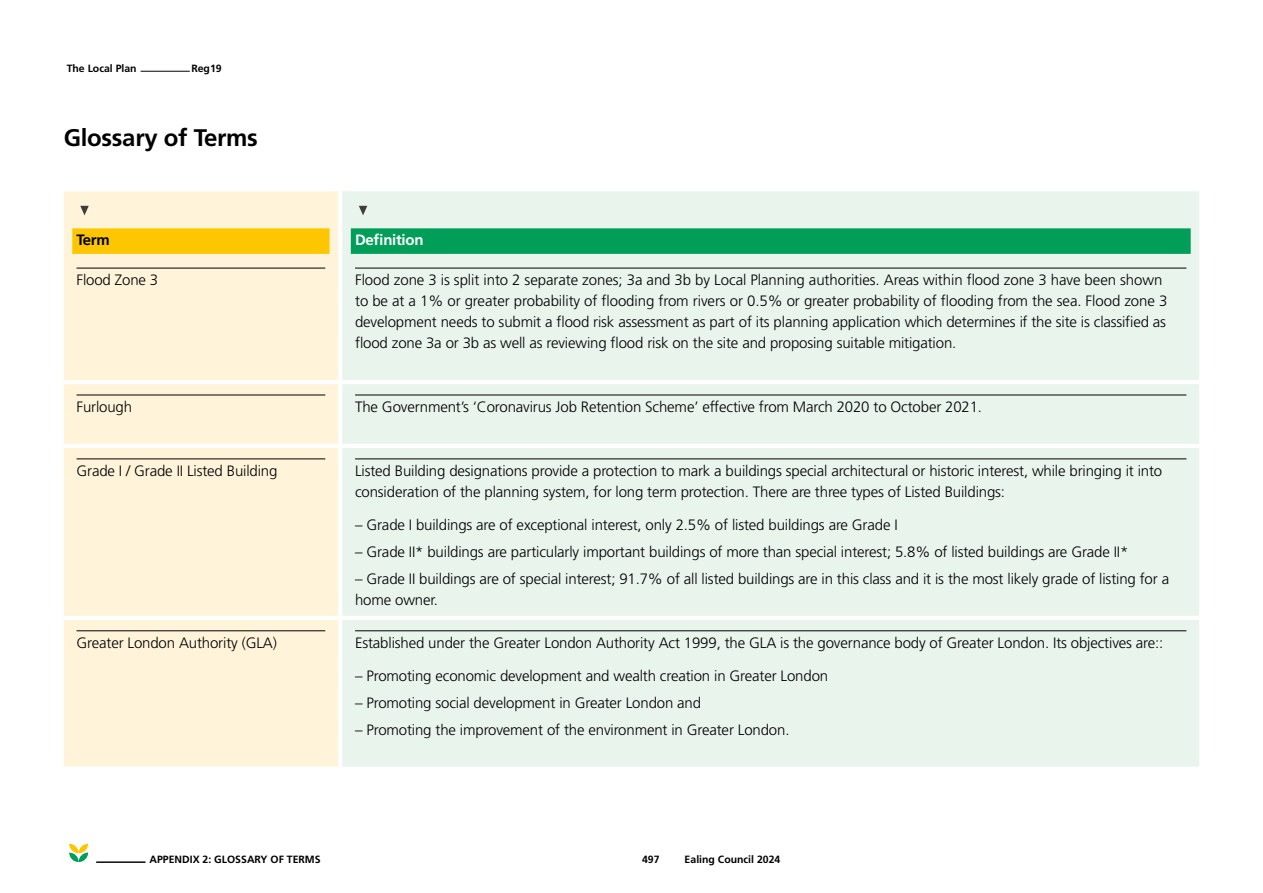
<style>
.page{position:relative;width:1263px;height:893px;background:#fff}
.page>*{position:absolute;margin:0;border:0;box-sizing:border-box;transform-origin:0 0}
.H2_Headline{font:700 24px "Frutiger LT Pro";letter-spacing:-.01em;color:#000}
.Table_Text___w_Line{font:300 15px/21px "Frutiger LT Pro";letter-spacing:-.01em;color:#000}
.Column_Header{font:700 15px "Frutiger LT Pro";letter-spacing:-.02em;color:#fff}
.Column_Header-2{font:700 15px "Frutiger LT Pro";color:#000}
.t1{font:700 10.5px "Frutiger LT Pro";color:#000}
</style>
<div class="page">
<div style="left:64px;top:191px;width:274px;height:576px;background:#fff4da"></div>
<div style="left:342px;top:191px;width:857px;height:576px;background:#e9f4ec"></div>
<hr style="left:64px;top:380px;width:276px;height:4px;background:#fff">
<hr style="left:64px;top:444px;width:276px;height:4px;background:#fff">
<hr style="left:64px;top:616px;width:276px;height:4px;background:#fff">
<hr style="left:340px;top:380px;width:859px;height:4px;background:#fff">
<hr style="left:340px;top:444px;width:859px;height:4px;background:#fff">
<hr style="left:340px;top:616px;width:859px;height:4px;background:#fff">
<div style="left:72px;top:228px;width:258px;height:26px;background:#fdc600"></div>
<svg style="left:80px;top:206px;width:9px;height:9px"></svg>
<div style="left:351px;top:228px;width:840px;height:26px;background:#009e59"></div>
<svg style="left:359px;top:206px;width:8px;height:9px"></svg>
<hr style="left:77px;top:268px;width:248px;height:1px;background:#000">
<hr style="left:355px;top:268px;width:831px;height:1px;background:#000">
<hr style="left:77px;top:395px;width:248px;height:1px;background:#000">
<hr style="left:355px;top:395px;width:831px;height:1px;background:#000">
<hr style="left:77px;top:459px;width:248px;height:1px;background:#000">
<hr style="left:355px;top:459px;width:831px;height:1px;background:#000">
<hr style="left:77px;top:630px;width:248px;height:1px;background:#000">
<hr style="left:355px;top:630px;width:831px;height:1px;background:#000">
<hr style="left:141px;top:71px;width:48px;height:1px;background:#000">
<svg style="left:69px;top:844px;width:19px;height:18px"></svg>
<hr style="left:97px;top:862px;width:48px;height:1px;background:#000">
<p class="t1" style="left:67px;top:62px;width:72px">The Local Plan</p>
<p class="t1" style="left:191px;top:62px;width:32px">Reg19</p>
<p class="H2_Headline" style="left:64px;top:123px;width:196px">Glossary of Terms</p>
<p class="Column_Header-2" style="left:77px;top:231px;width:35px">Term</p>
<p class="Column_Header" style="left:355px;top:231px;width:70px">Definition</p>
<p class="Table_Text___w_Line" style="left:77px;top:270px;width:83px">Flood Zone 3</p>
<p class="Table_Text___w_Line" style="left:355px;top:270px;width:814px">Flood zone 3 is split into 2 separate zones; 3a and 3b by Local Planning authorities. Areas within flood zone 3 have been shown to be at a 1% or greater probability of flooding from rivers or 0.5% or greater probability of flooding from the sea. Flood zone 3 development needs to submit a flood risk assessment as part of its planning application which determines if the site is classified as flood zone 3a or 3b as well as reviewing flood risk on the site and proposing suitable mitigation.</p>
<p class="Table_Text___w_Line" style="left:77px;top:397px;width:57px">Furlough</p>
<p class="Table_Text___w_Line" style="left:355px;top:397px;width:629px">The Government’s ‘Coronavirus Job Retention Scheme’ effective from March 2020 to October 2021.</p>
<p class="Table_Text___w_Line" style="left:77px;top:460px;width:202px">Grade I / Grade II Listed Building</p>
<p class="Table_Text___w_Line" style="left:355px;top:460px;width:809px">Listed Building designations provide a protection to mark a buildings special architectural or historic interest, while bringing it into consideration of the planning system, for long term protection. There are three types of Listed Buildings:</p>
<p class="Table_Text___w_Line" style="left:355px;top:514px;width:544px">– Grade I buildings are of exceptional interest, only 2.5% of listed buildings are Grade I</p>
<p class="Table_Text___w_Line" style="left:355px;top:541px;width:775px">– Grade II* buildings are particularly important buildings of more than special interest; 5.8% of listed buildings are Grade II*</p>
<p class="Table_Text___w_Line" style="left:355px;top:568px;width:815px">– Grade II buildings are of special interest; 91.7% of all listed buildings are in this class and it is the most likely grade of listing for a home owner.</p>
<p class="Table_Text___w_Line" style="left:77px;top:632px;width:202px">Greater London Authority (GLA)</p>
<p class="Table_Text___w_Line" style="left:355px;top:632px;width:810px">Established under the Greater London Authority Act 1999, the GLA is the governance body of Greater London. Its objectives are::</p>
<p class="Table_Text___w_Line" style="left:355px;top:665px;width:475px">– Promoting economic development and wealth creation in Greater London</p>
<p class="Table_Text___w_Line" style="left:355px;top:692px;width:348px">– Promoting social development in Greater London and</p>
<p class="Table_Text___w_Line" style="left:355px;top:719px;width:436px">– Promoting the improvement of the environment in Greater London.</p>
<p class="t1" style="left:150px;top:853px;width:173px">Appendix 2: Glossary of Terms</p>
<p class="t1" style="left:642px;top:853px;width:19px">497</p>
<p class="t1" style="left:685px;top:853px;width:97px">Ealing Council 2024</p>
</div>
